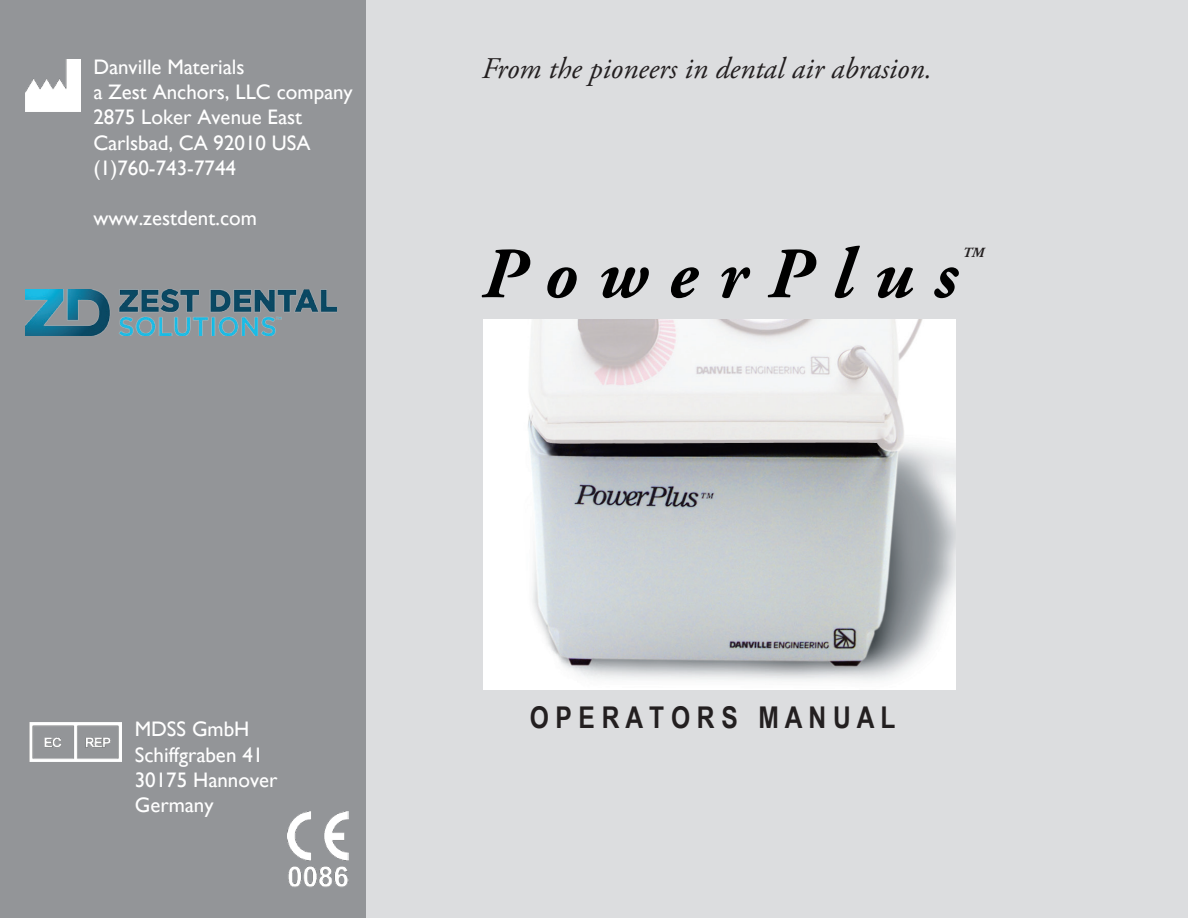
<style>
.page{position:relative;width:1188px;height:918px;background:#fff}
.page>*{position:absolute;margin:0;border:0;box-sizing:border-box;transform-origin:0 0}
.t1{font:italic 700 72px "Adobe Garamond Pro";letter-spacing:.29em;color:#000}
.t2{font:italic 30px "Adobe Garamond Pro";color:#231f20}
.t3{font:700 30px "Arial Narrow";color:#231f20}
.t4{font:21px/25.2px "Gill Sans";color:#fff}
.t5{font:italic 700 14.1px "Adobe Garamond Pro";color:#231f20}
</style>
<div class="page">
<div style="left:327px;top:0;width:861px;height:918px;background:#dcdddf"></div>
<div style="left:0;top:0;width:366px;height:918px;background:#939598"></div>
<img style="left:483px;top:320px;width:473px;height:370px">
<img style="left:25px;top:290px;width:312px;height:45px">
<img style="left:25px;top:60px;width:55px;height:51px">
<img style="left:30px;top:722px;width:92px;height:39px">
<img style="left:287px;top:812px;width:62px;height:75px">
<p class="t4" style="left:93px;top:54px;width:153px">Danville Materials</p>
<h2 class="t2" style="left:482px;top:50px;width:452px">From the pioneers in dental air abrasion.</h2>
<p class="t4" style="left:93px;top:80px;width:261px">a Zest Anchors, LLC company<br>2875 Loker Avenue East<br>Carlsbad, CA 92010 USA (1)760-743-7744</p>
<p class="t4" style="left:93px;top:206px;width:165px">www.zestdent.com</p>
<p class="t4" style="left:135px;top:717px;width:144px">MDSS GmbH<br>Schiffgraben 41<br>30175 Hannover<br>Germany</p>
<h1 class="t1" style="left:482px;top:233px;width:477px">PowerPlus</h1>
<p class="t5" style="left:963px;top:244px;width:23px">TM</p>
<h2 class="t3" style="left:530px;top:695px;width:368px">O P E R A T O R S M A N U A L</h2>
</div>
